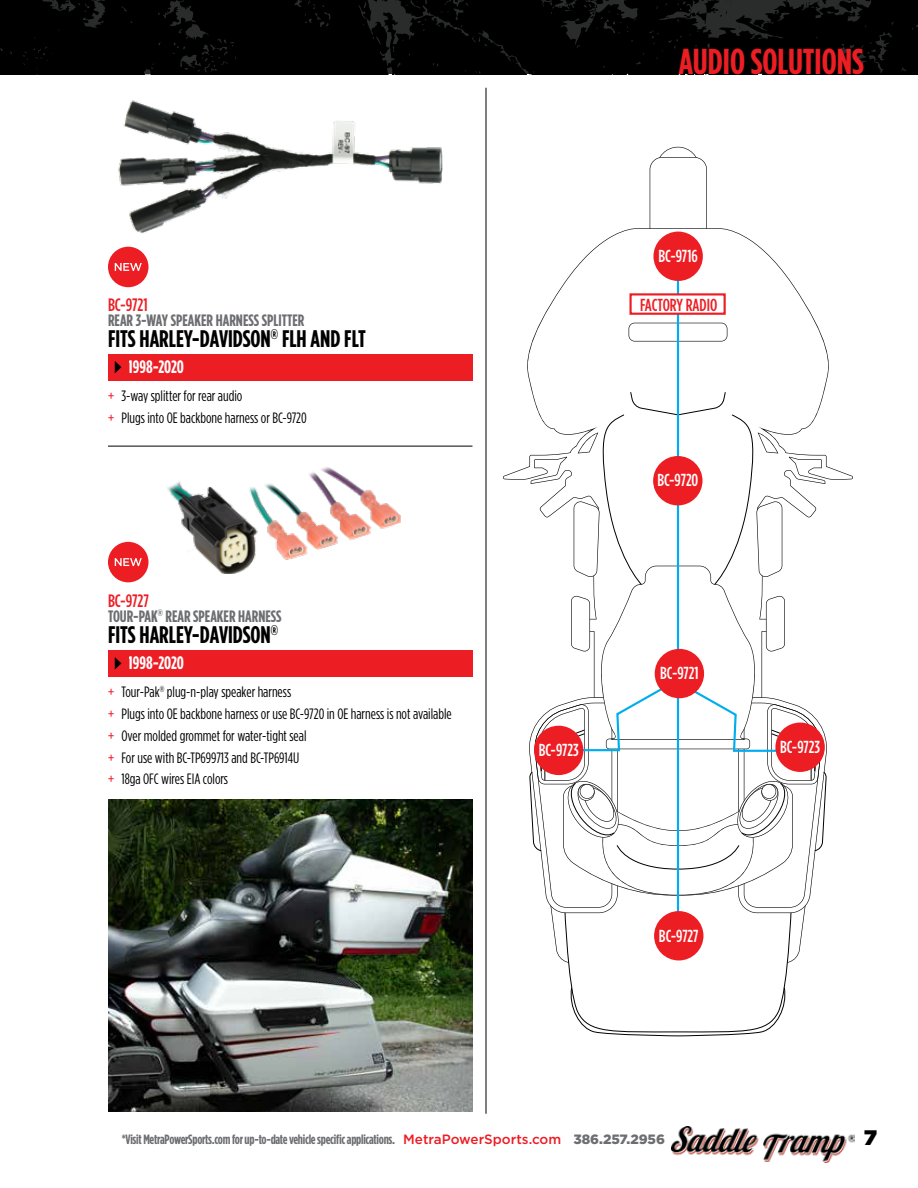
<style>
.page{position:relative;width:918px;height:1188px;background:#fff}
.page>*{position:absolute;margin:0;border:0;box-sizing:border-box;transform-origin:0 0}
.t1{font:700 36px "Gotham Condensed";color:#ed1d24}
.t2{font:700 24px "Gotham Condensed";color:#000}
.t3{font:900 21px "Gotham";color:#000}
.t4{font:700 18px "Gotham Condensed";color:#fff}
.t5{font:500 18px "Gotham Condensed";letter-spacing:-.005em;color:#ed1d24}
.t6{font:500 17.4px "Gotham Condensed";color:#fff}
.t7{font:500 17.4px "Gotham Condensed";color:#ed1d24}
.t8{font:700 16.5px "Gotham Condensed";color:#6d6e71}
.t9{font:15px/21.8px "Gotham Condensed";color:#000}
.t10{font:700 13.5px "Gotham Condensed";letter-spacing:-.02em;color:#6d6e71}
.s1{color:#ed1d24}
.s2{font-family:"Gotham";font-weight:500;color:#ed1d24}
.s3{font-family:"Gotham";font-weight:900}
</style>
<div class="page">
<svg style="left:78px;top:0;width:265px;height:74px;background:#030303"></svg>
<svg style="left:124px;top:1px;width:24px;height:36px"></svg>
<svg style="left:133px;top:52px;width:19px;height:21px"></svg>
<svg style="left:159px;top:47px;width:6px;height:6px"></svg>
<div style="left:260px;top:0;width:74px;height:74px;background:#000"></div>
<div style="left:0;top:0;width:78px;height:75px;background:#000"></div>
<svg style="left:343px;top:0;width:575px;height:75px;background:#050606"></svg>
<img style="left:672px;top:1127px;width:183px;height:35px">
<div style="left:128px;top:354px;width:344px;height:27px;background:#ed1d24"></div>
<div style="left:108px;top:354px;width:20px;height:27px;background:#ed1d24"></div>
<svg style="left:115px;top:361px;width:7px;height:12px"></svg>
<div style="left:108px;top:247px;width:40px;height:40px;background:#ed1d24;border-radius:50%"></div>
<svg style="left:115px;top:263px;width:27px;height:8px"></svg>
<hr style="left:486px;top:88px;width:1px;height:1026px;background:#000">
<svg style="left:650px;top:147px;width:57px;height:81px"></svg>
<svg style="left:503px;top:228px;width:350px;height:252px"></svg>
<svg style="left:629px;top:323px;width:98px;height:18px"></svg>
<hr style="left:677px;top:271px;width:2px;height:655px;background:#00aeef">
<svg style="left:527px;top:391px;width:302px;height:645px"></svg>
<div style="left:534px;top:726px;width:49px;height:49px;background:#ed1d24;border-radius:50%"></div>
<div style="left:653px;top:232px;width:50px;height:49px;background:#ed1d24;border-radius:50%"></div>
<div style="left:653px;top:456px;width:50px;height:49px;background:#ed1d24;border-radius:50%"></div>
<div style="left:629px;top:293px;width:97px;height:22px;background:#fff;border:2px solid #ed1d24"></div>
<div style="left:655px;top:649px;width:49px;height:49px;background:#ed1d24;border-radius:50%"></div>
<div style="left:775px;top:723px;width:50px;height:49px;background:#ed1d24;border-radius:50%"></div>
<div style="left:654px;top:911px;width:49px;height:49px;background:#ed1d24;border-radius:50%"></div>
<div style="left:128px;top:650px;width:344px;height:27px;background:#ed1d24"></div>
<div style="left:108px;top:650px;width:20px;height:27px;background:#ed1d24"></div>
<svg style="left:115px;top:657px;width:7px;height:13px"></svg>
<img style="left:167px;top:467px;width:234px;height:107px">
<div style="left:108px;top:542px;width:40px;height:40px;background:#ed1d24;border-radius:50%"></div>
<svg style="left:115px;top:558px;width:27px;height:8px"></svg>
<hr style="left:108px;top:446px;width:364px;height:1px;background:#000">
<img style="left:118px;top:100px;width:325px;height:134px">
<img style="left:108px;top:799px;width:364px;height:313px">
<h1 class="t1" style="left:679px;top:41px;width:187px">AUDIO SOLUTIONS</h1>
<p class="t5" style="left:108px;top:294px;width:41px">BC-9721</p>
<p class="t8" style="left:108px;top:311px;width:198px">REAR 3-WAY SPEAKER HARNESS SPLITTER</p>
<h2 class="t2" style="left:108px;top:325px;width:259px">FITS HARLEY-DAVIDSON<sup>®</sup> FLH AND FLT</h2>
<p class="t4" style="left:128px;top:357px;width:57px">1998-2020</p>
<p class="t9" style="left:108px;top:385px;width:200px"><span class="s1">+</span> 3-way splitter for rear audio<br><span class="s1">+</span> Plugs into OE backbone harness or BC-9720</p>
<p class="t5" style="left:108px;top:591px;width:43px">BC-9727</p>
<p class="t8" style="left:108px;top:607px;width:175px">TOUR-PAK<sup>®</sup> REAR SPEAKER HARNESS</p>
<h2 class="t2" style="left:108px;top:621px;width:172px">FITS HARLEY-DAVIDSON<sup>®</sup></h2>
<p class="t4" style="left:128px;top:653px;width:57px">1998-2020</p>
<p class="t9" style="left:108px;top:681px;width:345px"><span class="s1">+</span> Tour-Pak<sup>®</sup> plug-n-play speaker harness<br><span class="s1">+</span> Plugs into OE backbone harness or use BC-9720 in OE harness is not available <span class="s1">+</span> Over molded grommet for water-tight seal<br><span class="s1">+</span> For use with BC-TP699713 and BC-TP6914U<br><span class="s1">+</span> 18ga OFC wires EIA colors</p>
<p class="t6" style="left:659px;top:246px;width:41px">BC-9716</p>
<p class="t7" style="left:640px;top:295px;width:79px">FACTORY RADIO</p>
<p class="t6" style="left:657px;top:471px;width:43px">BC-9720</p>
<p class="t6" style="left:539px;top:740px;width:41px">BC-9723</p>
<p class="t6" style="left:660px;top:664px;width:40px">BC-9721</p>
<p class="t6" style="left:659px;top:926px;width:41px">BC-9727</p>
<p class="t6" style="left:780px;top:737px;width:41px">BC-9723</p>
<p class="t10" style="left:122px;top:1132px;width:545px">*Visit MetraPowerSports.com for up-to-date vehicle specific applications. <span class="s2">MetraPowerSports.com</span> <span class="s3">386.257.2956</span></p>
<h3 class="t3" style="left:864px;top:1125px;width:14px">7</h3>
</div>
